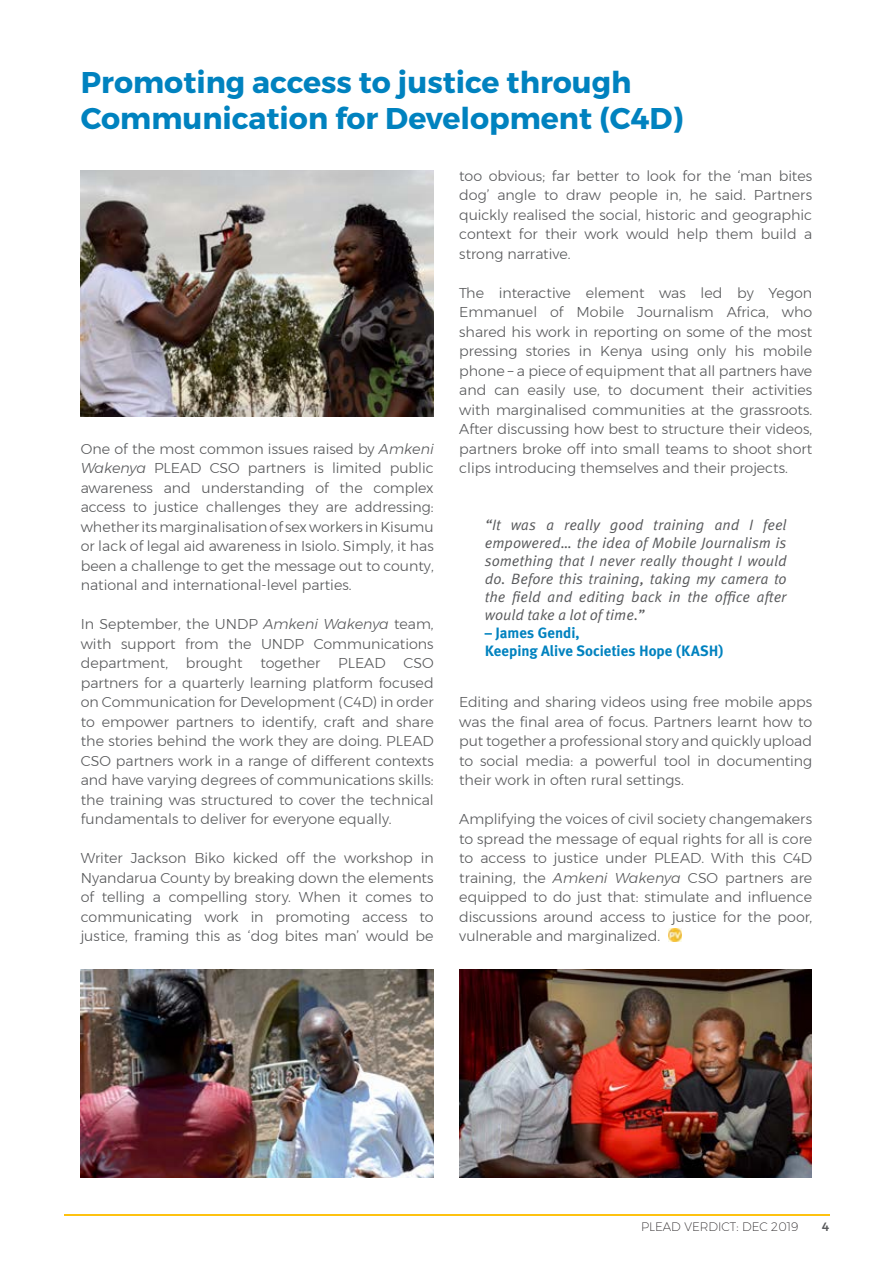
<style>
.page{position:relative;width:893px;height:1263px;background:#fff}
.page>*{position:absolute;margin:0;border:0;box-sizing:border-box;transform-origin:0 0}
.t1{font:700 30px/36px "Montserrat";color:#0082bf}
.t2{font:15px/18px "Meta Pro Norm Ita";color:#57585a;text-align:justify}
.t3{font:700 15px/18px "Meta Plus";color:#0082bf}
.t4{font:300 14.25px/19.5px "Montserrat";color:#57585a;text-align:justify}
.t5{font:200 12px "Montserrat";color:#231f20}
.t6{font:500 12px "Montserrat";color:#57585a}
.s1{font-style:italic}
</style>
<div class="page">
<hr style="left:64px;top:1214px;width:765px;height:1px;background:#fec210">
<svg style="left:668px;top:928px;width:13px;height:13px"></svg>
<img style="left:459px;top:969px;width:353px;height:209px">
<img style="left:81px;top:170px;width:353px;height:247px">
<img style="left:81px;top:969px;width:353px;height:209px">
<h1 class="t1" style="left:81px;top:65px;width:604px">Promoting access to justice through<br>Communication for Development (C4D)</h1>
<p class="t4" style="left:81px;top:439px;width:354px">One of the most common issues raised by <span class="s1">Amkeni Wakenya</span> PLEAD CSO partners is limited public awareness and understanding of the complex access to justice challenges they are addressing: whether its marginalisation of sex workers in Kisumu or lack of legal aid awareness in Isiolo. Simply, it has been a challenge to get the message out to county, national and international-level parties.</p>
<p class="t4" style="left:81px;top:614px;width:354px">In September, the UNDP <span class="s1">Amkeni Wakenya</span> team, with support from the UNDP Communications department, brought together PLEAD CSO partners for a quarterly learning platform focused on Communication for Development (C4D) in order to empower partners to identify, craft and share the stories behind the work they are doing. PLEAD CSO partners work in a range of different contexts and have varying degrees of communications skills: the training was structured to cover the technical fundamentals to deliver for everyone equally.</p>
<p class="t4" style="left:81px;top:848px;width:354px">Writer Jackson Biko kicked off the workshop in Nyandarua County by breaking down the elements of telling a compelling story. When it comes to communicating work in promoting access to justice, framing this as ‘dog bites man’ would be</p>
<p class="t4" style="left:459px;top:166px;width:354px">too obvious; far better to look for the ‘man bites dog’ angle to draw people in, he said. Partners quickly realised the social, historic and geographic context for their work would help them build a strong narrative.</p>
<p class="t4" style="left:459px;top:283px;width:354px">The interactive element was led by Yegon Emmanuel of Mobile Journalism Africa, who shared his work in reporting on some of the most pressing stories in Kenya using only his mobile phone – a piece of equipment that all partners have and can easily use, to document their activities with marginalised communities at the grassroots.<br>After discussing how best to structure their videos, partners broke off into small teams to shoot short clips introducing themselves and their projects.</p>
<p class="t2" style="left:485px;top:515px;width:303px">“It was a really good training and I feel empowered… the idea of Mobile Journalism is something that I never really thought I would do. Before this training, taking my camera to the field and editing back in the office after would take a lot of time.”</p>
<p class="t3" style="left:485px;top:624px;width:240px">– James Gendi,<br>Keeping Alive Societies Hope (KASH)</p>
<p class="t4" style="left:459px;top:692px;width:354px">Editing and sharing videos using free mobile apps was the final area of focus. Partners learnt how to put together a professional story and quickly upload to social media: a powerful tool in documenting their work in often rural settings.</p>
<p class="t4" style="left:459px;top:809px;width:354px">Amplifying the voices of civil society changemakers to spread the message of equal rights for all is core to access to justice under PLEAD. With this C4D training, the <span class="s1">Amkeni Wakenya</span> CSO partners are equipped to do just that: stimulate and influence discussions around access to justice for the poor, vulnerable and marginalized.</p>
<p class="t5" style="left:641px;top:1218px;width:159px">PLEAD VERDICT: DEC 2019</p>
<p class="t6" style="left:822px;top:1218px;width:9px">4</p>
</div>
